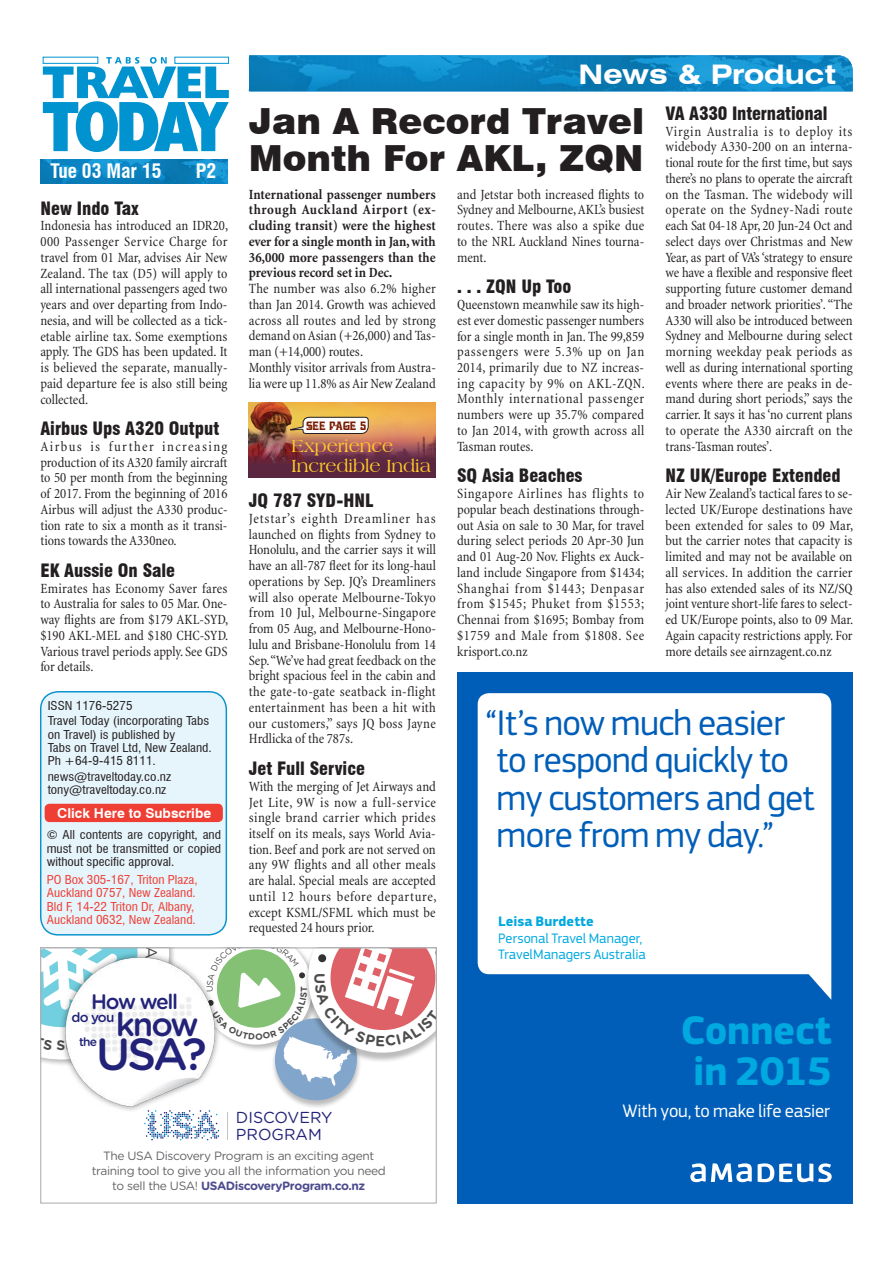
<style>
.page{position:relative;width:893px;height:1263px;background:#fff}
.page>*{position:absolute;margin:0;border:0;box-sizing:border-box;transform-origin:0 0}
.t1{font:500 45px "Gotham Rounded";color:#222378}
.t2{font:700 41.55px/41.5px "Amadeus";letter-spacing:-.01em;color:#00a9e0;text-align:center}
.t3{font:36.9px/37.3px "Amadeus";letter-spacing:-.02em;color:#005eb8}
.t4{font:900 36px/37.5px "Swiss 721 BT";color:#231f20}
.t5{font:500 33px "Gotham Rounded";color:#222378}
.t6{font:700 expanded 27px "Swiss 721 BT";color:#fff}
.t7{font:500 21px "Gotham Rounded";letter-spacing:-.06em;color:#222378}
.t8{font:700 condensed 19.5px "Swiss 721 BT";color:#fff}
.t9{font:18.75px "Amadeus";letter-spacing:-.01em;color:#fff}
.t10{font:18.45px/20.2px "Americana BT";color:#ffcc2a}
.t11{font:900 condensed 18px "Swiss 721 BT";color:#231f20}
.t12{font:15.9px/16.8px "Gotham Rounded";color:#222378}
.t13{font:700 14.7px "Gotham Rounded";color:#4d4d4d}
.t14{font:condensed 14.25px/15.8px "Minion";color:#231f20;text-align:justify}
.t15{font:700 condensed 14.25px/15.8px "Minion";letter-spacing:.005em;color:#231f20;text-align:justify}
.t16{font:14.25px/16.4px "Amadeus";color:#00a9e0}
.t17{font:700 14.25px "Amadeus";letter-spacing:.005em;color:#00a9e0}
.t18{font:700 13.65px "Swiss 721 BT";color:#fff}
.t19{font:500 13.5px "Gotham Rounded";color:#222378}
.t20{font:condensed 12px/13.4px "Swiss 721 BT";color:#231f20;scale:1.1 1}
.t21{font:12px/15px "Gotham Rounded";letter-spacing:-.03em;color:#636366;text-align:center}
.t22{font:condensed 12px/13.5px "Swiss 721 BT";color:#ef3e33;scale:1.1 1}
.t23{font:12px "Davida Bold BT";letter-spacing:-.01em;color:#7a1a00}
.t24{font:500 12px "Gotham Rounded";color:#222378}
.t25{font:700 9px "Gotham Rounded";color:#4d4d4d}
.s1{font-weight:700;color:#4c4b8e}
</style>
<div class="page">
<img style="left:40px;top:159px;width:187px;height:25px">
<svg style="left:43px;top:57px;width:186px;height:95px"></svg>
<svg style="left:249px;top:91px;width:604px;height:1px"></svg>
<img style="left:249px;top:55px;width:604px;height:36px">
<div style="left:457px;top:672px;width:396px;height:531px;background:#005eb8"></div>
<svg style="left:690px;top:1163px;width:142px;height:19px"></svg>
<svg style="left:478px;top:693px;width:353px;height:307px;fill:#fff"></svg>
<div style="left:486px;top:707px;width:341px;height:172px;background:#fff"></div>
<div style="left:498px;top:907px;width:297px;height:52px;background:#fff"></div>
<img style="left:73px;top:967px;width:121px;height:144px">
<div style="left:271px;top:1018px;width:91px;height:91px;background:#231f20;opacity:.3"></div>
<svg style="left:227px;top:1112px;width:1px;height:27px"></svg>
<svg style="left:144px;top:1110px;width:75px;height:30px"></svg>
<img style="left:248px;top:403px;width:187px;height:35px">
<svg style="left:248px;top:438px;width:187px;height:40px;background:#783a48"></svg>
<svg style="left:287px;top:417px;width:82px;height:17px"></svg>
<div style="left:41px;top:692px;width:185px;height:243px;background:#e6f4fb;border-radius:18px"></div>
<div style="left:40px;top:691px;width:187px;height:244px;border:1px solid #0892cd;border-radius:18px"></div>
<div style="left:45px;top:804px;width:177px;height:17px;background:#ef3e33;border-radius:4px"></div>
<div style="left:45px;top:804px;width:178px;height:18px;border:1px solid #ef3e33;border-radius:4px"></div>
<svg style="left:43px;top:924px;width:112px;height:10px"></svg>
<svg style="left:40px;top:947px;width:144px;height:127px"></svg>
<svg style="left:194px;top:911px;width:243px;height:193px"></svg>
<h3 class="t8" style="left:50px;top:159px;width:113px">Tue 03 Mar 15</h3>
<h3 class="t8" style="left:196px;top:159px;width:22px">P2</h3>
<p class="t11" style="left:40px;top:197px;width:100px">New Indo Tax</p>
<p class="t14" style="left:40px;top:218px;width:189px">Indonesia has introduced an IDR20, 000 Passenger Service Charge for travel from 01 Mar, advises Air New Zealand. The tax (D5) will apply to all international passengers aged two years and over departing from Indo&shy;nesia, and will be collected as a tick&shy;etable airline tax. Some exemptions apply. The GDS has been updated. It is believed the separate, manually&shy;paid departure fee is also still being collected.</p>
<p class="t11" style="left:40px;top:418px;width:180px">Airbus Ups A320 Output</p>
<p class="t14" style="left:40px;top:439px;width:189px">Airbus is further increasing production of its A320 family aircraft to 50 per month from the beginning of 2017. From the beginning of 2016<br>Airbus will adjust the A330 produc&shy;tion rate to six a month as it transi&shy;tions towards the A330neo.</p>
<p class="t11" style="left:40px;top:560px;width:136px">EK Aussie On Sale</p>
<p class="t14" style="left:40px;top:581px;width:190px">Emirates has Economy Saver fares to Australia for sales to 05 Mar. One&shy;way flights are from $179 AKL-SYD, $190 AKL-MEL and $180 CHC-SYD.<br>Various travel periods apply. See GDS for details.</p>
<p class="t20" style="left:48px;top:698px;width:148px;line-height:15.3px">ISSN 1176-5275<br>Travel Today (incorporating Tabs</p>
<p class="t20" style="left:48px;top:727px;width:151px">on Travel) is published by<br>Tabs on Travel Ltd, New Zealand.<br>Ph +64-9-415 8111.</p>
<p class="t20" style="left:48px;top:770px;width:114px">news@traveltoday.co.nz tony@traveltoday.co.nz</p>
<p class="t20" style="left:47px;top:828px;width:160px;text-align:justify">© All contents are copyright, and must not be transmitted or copied without specific approval.</p>
<p class="t22" style="left:47px;top:873px;width:139px">PO Box 305-167, Triton Plaza,<br>Auckland 0757, New Zealand.<br>Bld F, 14-22 Triton Dr, Albany,<br>Auckland 0632, New Zealand.</p>
<p class="t18" style="left:57px;top:804px;width:155px">Click Here to Subscribe</p>
<h3 class="t7" style="left:91px;top:986px;width:89px">How well</h3>
<p class="t19" style="left:72px;top:1007px;width:44px">do you</p>
<p class="t24" style="left:79px;top:1033px;width:20px">the</p>
<h3 class="t5" style="left:116px;top:1001px;width:84px">know</h3>
<h1 class="t1" style="left:96px;top:1022px;width:112px">USA?</h1>
<h3 class="t6" style="left:578px;top:58px;width:259px">News &amp; Product</h3>
<h3 class="t4" style="left:249px;top:102px;width:397px">Jan A Record Travel<br>Month For AKL, ZQN</h3>
<p class="t11" style="left:665px;top:103px;width:163px">VA A330 International</p>
<p class="t14" style="left:665px;top:124px;width:189px">Virgin Australia is to deploy its widebody A330-200 on an interna&shy;tional route for the first time, but says there’s no plans to operate the aircraft on the Tasman. The widebody will operate on the Sydney-Nadi route each Sat 04-18 Apr, 20 Jun-24 Oct and select days over Christmas and New Year, as part of VA’s ‘strategy to ensure we have a flexible and responsive fleet supporting future customer demand and broader network priorities’. “The A330 will also be introduced between Sydney and Melbourne during select morning weekday peak periods as well as during international sporting events where there are peaks in de&shy;mand during short periods,” says the carrier. It says it has ‘no current plans to operate the A330 aircraft on the trans-Tasman routes’.</p>
<p class="t11" style="left:665px;top:465px;width:177px">NZ UK/Europe Extended</p>
<p class="t14" style="left:665px;top:486px;width:189px">Air New Zealand’s tactical fares to se&shy;lected UK/Europe destinations have been extended for sales to 09 Mar, but the carrier notes that capacity is limited and may not be available on all services. In addition the carrier has also extended sales of its NZ/SQ joint venture short-life fares to select&shy;ed UK/Europe points, also to 09 Mar.<br>Again capacity restrictions apply. For more details see airnzagent.co.nz</p>
<p class="t14" style="left:457px;top:187px;width:189px">and Jetstar both increased flights to Sydney and Melbourne, AKL’s busiest routes. There was also a spike due to the NRL Auckland Nines tourna&shy;ment.</p>
<p class="t11" style="left:457px;top:276px;width:116px">. . . ZQN Up Too</p>
<p class="t14" style="left:457px;top:297px;width:189px">Queenstown meanwhile saw its high&shy;est ever domestic passenger numbers for a single month in Jan. The 99,859 passengers were 5.3% up on Jan 2014, primarily due to NZ increas&shy;ing capacity by 9% on AKL-ZQN.<br>Monthly international passenger numbers were up 35.7% compared to Jan 2014, with growth across all Tasman routes.</p>
<p class="t11" style="left:457px;top:465px;width:127px">SQ Asia Beaches</p>
<p class="t14" style="left:457px;top:486px;width:189px">Singapore Airlines has flights to popular beach destinations through&shy;out Asia on sale to 30 Mar, for travel during select periods 20 Apr-30 Jun and 01 Aug-20 Nov. Flights ex Auck&shy;land include Singapore from $1434; Shanghai from $1443; Denpasar from $1545; Phuket from $1553; Chennai from $1695; Bombay from $1759 and Male from $1808. See krisport.co.nz</p>
<p class="t15" style="left:249px;top:186px;width:189px">International passenger numbers through Auckland Airport (ex&shy;cluding transit) were the highest ever for a single month in Jan, with 36,000 more passengers than the previous record set in Dec.</p>
<p class="t14" style="left:249px;top:281px;width:189px;text-align:left">The number was also 6.2% higher than Jan 2014. Growth was achieved across all routes and led by strong demand on Asian (+26,000) and Tas&shy;man (+14,000) routes.<br>Monthly visitor arrivals from Austra&shy;lia were up 11.8% as Air New Zealand</p>
<p class="t23" style="left:306px;top:418px;width:62px">SEE PAGE 5</p>
<p class="t10" style="left:292px;top:436px;width:141px">Experience<br>Incredible India</p>
<p class="t11" style="left:249px;top:490px;width:126px">JQ 787 SYD-HNL</p>
<p class="t14" style="left:249px;top:511px;width:189px">Jetstar’s eighth Dreamliner has launched on flights from Sydney to Honolulu, and the carrier says it will have an all-787 fleet for its long-haul operations by Sep. JQ’s Dreamliners will also operate Melbourne-Tokyo from 10 Jul, Melbourne-Singapore from 05 Aug, and Melbourne-Hono&shy;lulu and Brisbane-Honolulu from 14<br>Sep. “We’ve had great feedback on the bright spacious feel in the cabin and the gate-to-gate seatback in-flight entertainment has been a hit with our customers,” says JQ boss Jayne Hrdlicka of the 787s.</p>
<p class="t11" style="left:249px;top:758px;width:118px">Jet Full Service</p>
<p class="t14" style="left:249px;top:779px;width:189px">With the merging of Jet Airways and Jet Lite, 9W is now a full-service single brand carrier which prides itself on its meals, says World Avia&shy;tion. Beef and pork are not served on any 9W flights and all other meals are halal. Special meals are accepted until 12 hours before departure, except KSML/SFML which must be requested 24 hours prior.</p>
<h3 class="t3" style="left:497px;top:704px;width:319px;text-indent:-11px">“It’s now much easier to respond quickly to my customers and get more from my day.”</h3>
<p class="t17" style="left:498px;top:913px;width:97px">Leisa Burdette</p>
<p class="t16" style="left:498px;top:930px;width:149px">Personal Travel Manager,<br>TravelManagers Australia</p>
<p class="t13" style="left:330px;top:973px;width:13px;rotate:90deg">U</p>
<p class="t25" style="left:297px;top:991px;width:7px;rotate:-90deg">T</p>
<h2 class="t2" style="left:680px;top:1010px;width:153px">Connect in 2015</h2>
<p class="t12" style="left:236px;top:1108px;width:98px">DISCOVERY<br>PROGRAM</p>
<p class="t21" style="left:92px;top:1147px;width:296px">The USA Discovery Program is an exciting agent training tool to give you all the information you need to sell the USA! <span class="s1">USADiscoveryProgram.co.nz</span></p>
<h3 class="t9" style="left:622px;top:1100px;width:209px">With you, to make life easier</h3>
</div>
